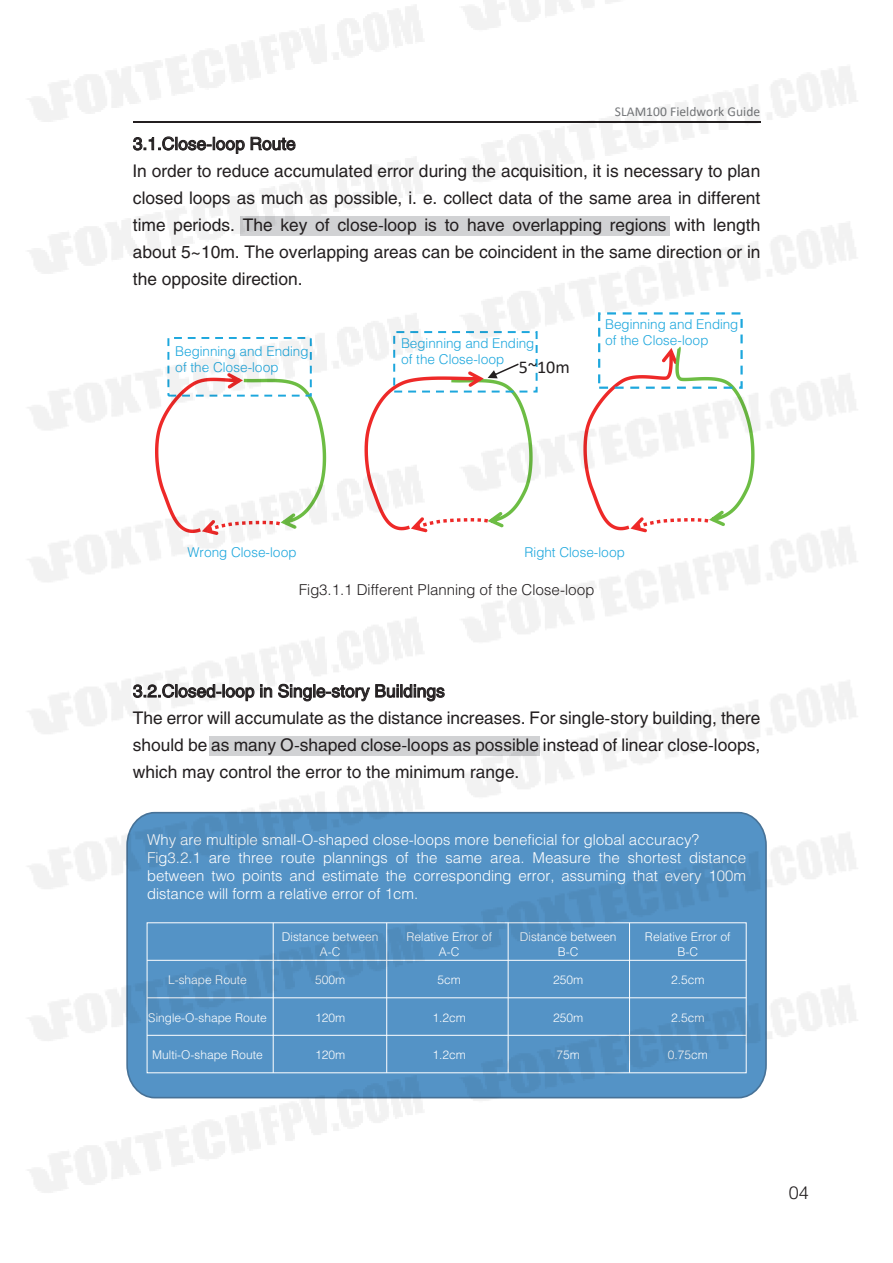
<style>
.page{position:relative;width:893px;height:1263px;background:#fff}
.page>*{position:absolute;margin:0;border:0;box-sizing:border-box;transform-origin:0 0}
.t1{font:18px "Calibri";color:#231f20}
.t2{font:18px "Helios Light C";color:#231f20}
.t3{font:17.25px/27px "Helios";color:#231f20}
.t4{font:15px/18px "Helios Light C";color:#fff}
.t5{font:15px "Helios Light C";color:#231f20}
.t6{font:13.5px/16.2px "Helios Light C";color:#1da7dd}
.t7{font:13.5px "Calibri";letter-spacing:.005em;color:#76787b}
.t8{font:12px/14.4px "Helios Light C";color:#fff;text-align:center}
</style>
<div class="page">
<img style="left:27px;top:0;width:831px;height:1193px">
<p class="t7" style="left:615px;top:102px;width:147px">SLAM100 Fieldwork Guide</p>
<p class="t3" style="left:133px;top:130px;width:629px">3.1.Close-loop Route<br>In order to reduce accumulated error during the acquisition, it is necessary to plan closed loops as much as possible, i. e. collect data of the same area in different time periods. The key of close-loop is to have overlapping regions with length about 5~10m. The overlapping areas can be coincident in the same direction or in the opposite direction.</p>
<p class="t6" style="left:175px;top:342px;width:135px">Beginning and Ending of the Close-loop</p>
<p class="t6" style="left:401px;top:335px;width:135px">Beginning and Ending of the Close-loop</p>
<p class="t1" style="left:519px;top:354px;width:52px">5~10m</p>
<p class="t6" style="left:605px;top:316px;width:135px">Beginning and Ending of the Close-loop</p>
<p class="t6" style="left:188px;top:544px;width:110px">Wrong Close-loop</p>
<p class="t6" style="left:524px;top:544px;width:102px">Right Close-loop</p>
<p class="t5" style="left:299px;top:581px;width:297px">Fig3.1.1 Different Planning of the Close-loop</p>
<p class="t3" style="left:133px;top:677px;width:629px">3.2.Closed-loop in Single-story Buildings<br>The error will accumulate as the distance increases. For single-story building, there should be as many O-shaped close-loops as possible instead of linear close-loops, which may control the error to the minimum range.</p>
<p class="t4" style="left:147px;top:830px;width:601px">Why are multiple small-O-shaped close-loops more beneficial for global accuracy?<br>Fig3.2.1 are three route plannings of the same area. Measure the shortest distance between two points and estimate the corresponding error, assuming that every 100m distance will form a relative error of 1cm.</p>
<p class="t8" style="left:168px;top:972px;width:80px">L-shape Route</p>
<p class="t8" style="left:148px;top:1010px;width:120px">Single-O-shape Route</p>
<p class="t8" style="left:152px;top:1047px;width:112px">Multi-O-shape Route</p>
<p class="t8" style="left:282px;top:929px;width:98px">Distance between<br>A-C</p>
<p class="t8" style="left:315px;top:972px;width:32px">500m</p>
<p class="t8" style="left:315px;top:1010px;width:32px">120m</p>
<p class="t8" style="left:315px;top:1047px;width:32px">120m</p>
<p class="t8" style="left:406px;top:929px;width:87px">Relative Error of<br>A-C</p>
<p class="t8" style="left:437px;top:972px;width:25px">5cm</p>
<p class="t8" style="left:432px;top:1010px;width:35px">1.2cm</p>
<p class="t8" style="left:432px;top:1047px;width:35px">1.2cm</p>
<p class="t8" style="left:520px;top:929px;width:98px">Distance between<br>B-C</p>
<p class="t8" style="left:553px;top:972px;width:32px">250m</p>
<p class="t8" style="left:553px;top:1010px;width:32px">250m</p>
<p class="t8" style="left:556px;top:1047px;width:25px">75m</p>
<p class="t8" style="left:645px;top:929px;width:87px">Relative Error of<br>B-C</p>
<p class="t8" style="left:671px;top:972px;width:35px">2.5cm</p>
<p class="t8" style="left:671px;top:1010px;width:35px">2.5cm</p>
<p class="t8" style="left:668px;top:1047px;width:42px">0.75cm</p>
<p class="t2" style="left:789px;top:1181px;width:22px">04</p>
</div>
